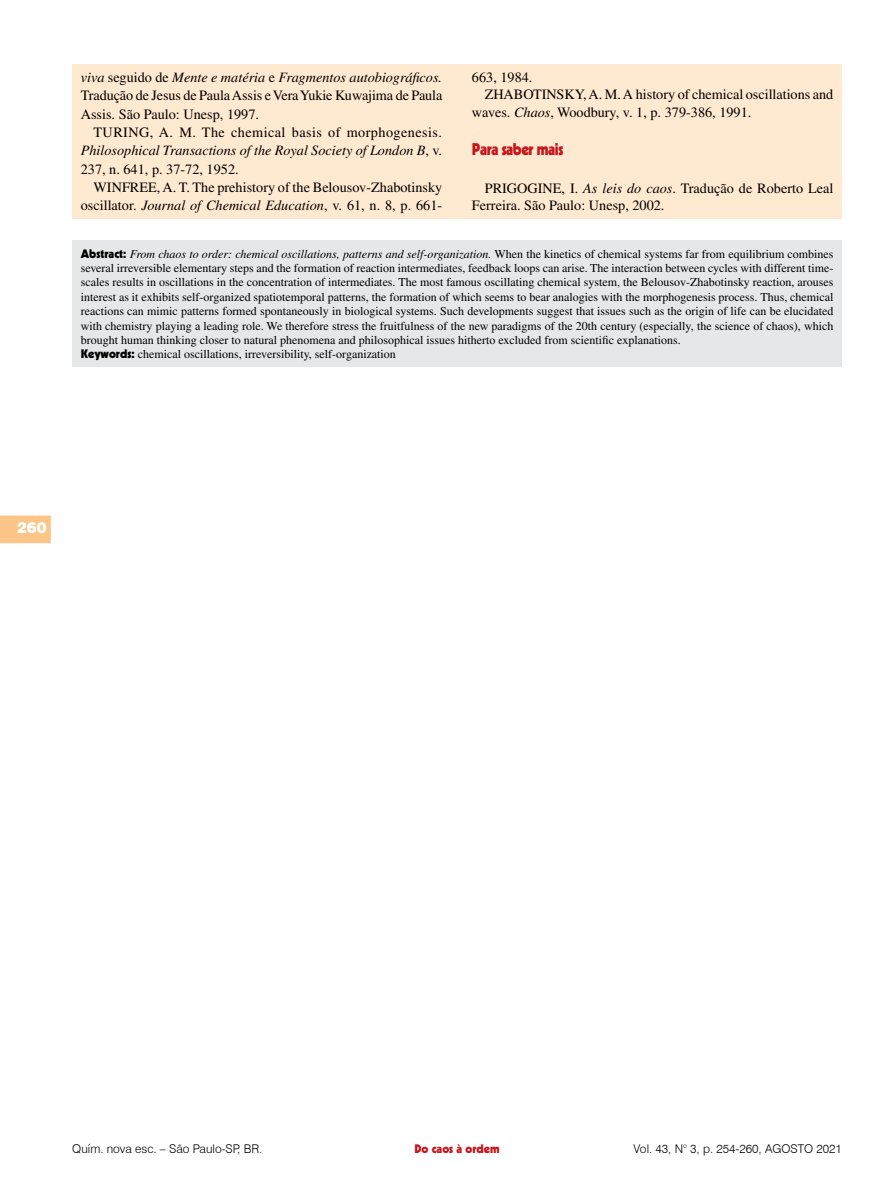
<style>
.page{position:relative;width:893px;height:1191px;background:#fff}
.page>*{position:absolute;margin:0;border:0;box-sizing:border-box;transform-origin:0 0}
.t1{font:900 16.5px "Kabel LT Std";letter-spacing:-.03em;color:#c4161c;scale:.9 1}
.t2{font:900 15px "Swiss 721 BT";color:#fff}
.t3{font:14.25px/18.3px "Times LT Std";color:#000;text-align:justify}
.t4{font:12px/14.4px "Times LT Std";color:#000}
.t5{font:300 12px "Swiss 721 BT";color:#000}
.t6{font:900 12px "Kabel LT Std";color:#c4161c}
.s1{font-style:italic}
.s2{font-family:"Kabel LT Std";font-weight:900}
</style>
<div class="page">
<svg style="left:0;top:515px;width:51px;height:28px"></svg>
<div style="left:72px;top:240px;width:770px;height:127px;background:#e6e7e8"></div>
<div style="left:72px;top:64px;width:770px;height:155px;background:#ffe9d0"></div>
<p class="t3" style="left:81px;top:68px;width:363px"><span class="s1">viva</span> seguido de <span class="s1">Mente e matéria</span> e <span class="s1">Fragmentos autobiográficos.<br></span>Tradução de Jesus de Paula Assis e Vera Yukie Kuwajima de Paula Assis. São Paulo: Unesp, 1997.</p>
<p class="t3" style="left:81px;top:123px;width:363px;text-indent:13px">TURING, A. M. The chemical basis of morphogenesis.<br><span class="s1">Philosophical Transactions of the Royal Society of London B</span>, v.<br>237, n. 641, p. 37-72, 1952.</p>
<p class="t3" style="left:81px;top:178px;width:363px;text-align:right">WINFREE, A. T. The prehistory of the Belousov-Zhabotinsky oscillator. <span class="s1">Journal of Chemical Education</span>, v. 61, n. 8, p. 661-</p>
<p class="t3" style="left:472px;top:68px;width:62px">663, 1984.</p>
<p class="t3" style="left:485px;top:85px;width:350px">ZHABOTINSKY, A. M. A history of chemical oscillations and</p>
<p class="t3" style="left:472px;top:103px;width:281px">waves. <span class="s1">Chaos</span>, Woodbury, v. 1, p. 379-386, 1991.</p>
<h1 class="t1" style="left:472px;top:139px;width:103px">Para saber mais</h1>
<p class="t3" style="left:472px;top:179px;width:363px;line-height:17.4px;text-indent:13px">PRIGOGINE, I. <span class="s1">As leis do caos</span>. Tradução de Roberto Leal<br>Ferreira. São Paulo: Unesp, 2002.</p>
<p class="t4" style="left:81px;top:246px;width:754px"><span class="s2">Abstract:</span> <span class="s1">From chaos to order: chemical oscillations, patterns and self-organization.</span> When the kinetics of chemical systems far from equilibrium combines several irreversible elementary steps and the formation of reaction intermediates, feedback loops can arise. The interaction between cycles with different time&shy;scales results in oscillations in the concentration of intermediates. The most famous oscillating chemical system, the Belousov-Zhabotinsky reaction, arouses interest as it exhibits self-organized spatiotemporal patterns, the formation of which seems to bear analogies with the morphogenesis process. Thus, chemical reactions can mimic patterns formed spontaneously in biological systems. Such developments suggest that issues such as the origin of life can be elucidated with chemistry playing a leading role. We therefore stress the fruitfulness of the new paradigms of the 20th century (especially, the science of chaos), which brought human thinking closer to natural phenomena and philosophical issues hitherto excluded from scientific explanations.<br><span class="s2">Keywords:</span> chemical oscillations, irreversibility, self-organization</p>
<p class="t2" style="left:17px;top:518px;width:31px">260</p>
<p class="t5" style="left:72px;top:1141px;width:192px">Quím. nova esc. – São Paulo-SP, BR.</p>
<p class="t5" style="left:634px;top:1141px;width:210px">Vol. 43, N° 3, p. 254-260, AGOSTO 2021</p>
<p class="t6" style="left:415px;top:1141px;width:87px">Do caos à ordem</p>
</div>
